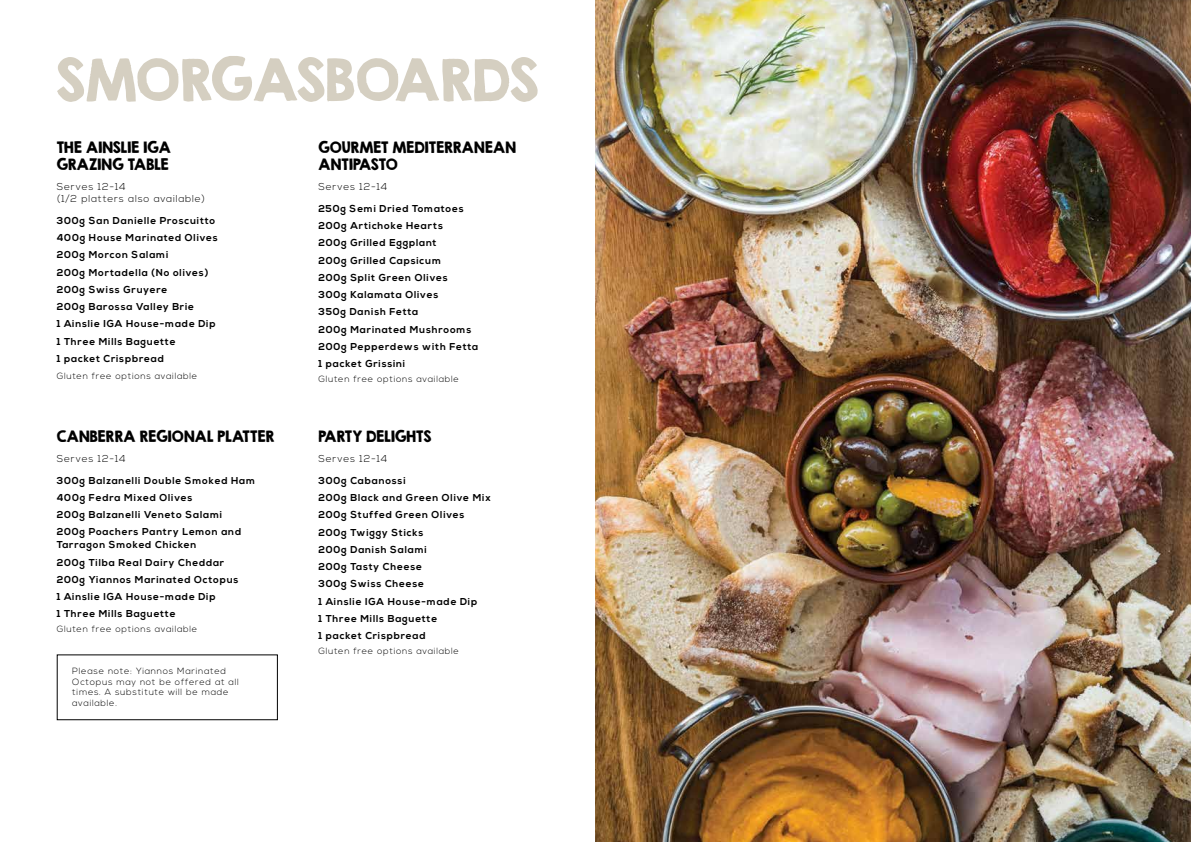
<style>
.page{position:relative;width:1191px;height:842px;background:#fff}
.page>*{position:absolute;margin:0;border:0;box-sizing:border-box;transform-origin:0 0}
.t1{font:52px "KG Second Chances Solid";color:#d5cfc1}
.t2{font:14px/17px "KG Second Chances Solid";color:#000}
.t3{font:700 10px/17.2px "Nexa";letter-spacing:.08em;color:#000}
.t4{font:300 10px/12px "Nexa";letter-spacing:.08em;color:#000}
.t5{font:300 9px/10.8px "Nexa";letter-spacing:.08em;color:#000}
</style>
<div class="page">
<img style="left:595px;top:0;width:596px;height:842px">
<h1 class="t1" style="left:57px;top:47px;width:483px">SMORGASBOARDS</h1>
<h2 class="t2" style="left:318px;top:139px;width:199px">GOURMET MEDITERRANEAN<br>ANTIPASTO</h2>
<p class="t4" style="left:318px;top:181px;width:70px">Serves 12-14</p>
<p class="t3" style="left:318px;top:200px;width:161px">250g Semi Dried Tomatoes<br>200g Artichoke Hearts<br>200g Grilled Eggplant<br>200g Grilled Capsicum<br>200g Split Green Olives<br>300g Kalamata Olives<br>350g Danish Fetta<br>200g Marinated Mushrooms<br>200g Pepperdews with Fetta<br>1 packet Grissini</p>
<p class="t5" style="left:318px;top:374px;width:142px">Gluten free options available</p>
<h2 class="t2" style="left:57px;top:139px;width:116px">THE AINSLIE IGA<br>GRAZING TABLE</h2>
<p class="t4" style="left:57px;top:181px;width:150px">Serves 12-14<br>(1/2 platters also available)</p>
<p class="t3" style="left:57px;top:212px;width:163px">300g San Danielle Proscuitto<br>400g House Marinated Olives<br>200g Morcon Salami<br>200g Mortadella (No olives)<br>200g Swiss Gruyere<br>200g Barossa Valley Brie<br>1 Ainslie IGA House-made Dip<br>1 Three Mills Baguette<br>1 packet Crispbread</p>
<p class="t5" style="left:57px;top:371px;width:142px">Gluten free options available</p>
<h2 class="t2" style="left:57px;top:427px;width:219px">CANBERRA REGIONAL PLATTER</h2>
<p class="t4" style="left:57px;top:453px;width:70px">Serves 12-14</p>
<p class="t3" style="left:57px;top:472px;width:200px">300g Balzanelli Double Smoked Ham<br>400g Fedra Mixed Olives<br>200g Balzanelli Veneto Salami<br>200g Poachers Pantry Lemon and</p>
<p class="t3" style="left:57px;top:537px;width:183px">Tarragon Smoked Chicken<br>200g Tilba Real Dairy Cheddar<br>200g Yiannos Marinated Octopus<br>1 Ainslie IGA House-made Dip<br>1 Three Mills Baguette</p>
<p class="t5" style="left:57px;top:624px;width:142px">Gluten free options available</p>
<p class="t5" style="left:72px;top:666px;width:168px">Please note: Yiannos Marinated<br>Octopus may not be offered at all times. A substitute will be made available.</p>
<h2 class="t2" style="left:318px;top:427px;width:115px">PARTY DELIGHTS</h2>
<p class="t4" style="left:318px;top:453px;width:70px">Serves 12-14</p>
<p class="t3" style="left:318px;top:472px;width:174px">300g Cabanossi<br>200g Black and Green Olive Mix<br>200g Stuffed Green Olives<br>200g Twiggy Sticks<br>200g Danish Salami<br>200g Tasty Cheese<br>300g Swiss Cheese<br>1 Ainslie IGA House-made Dip<br>1 Three Mills Baguette<br>1 packet Crispbread</p>
<p class="t5" style="left:318px;top:646px;width:142px">Gluten free options available</p>
</div>
